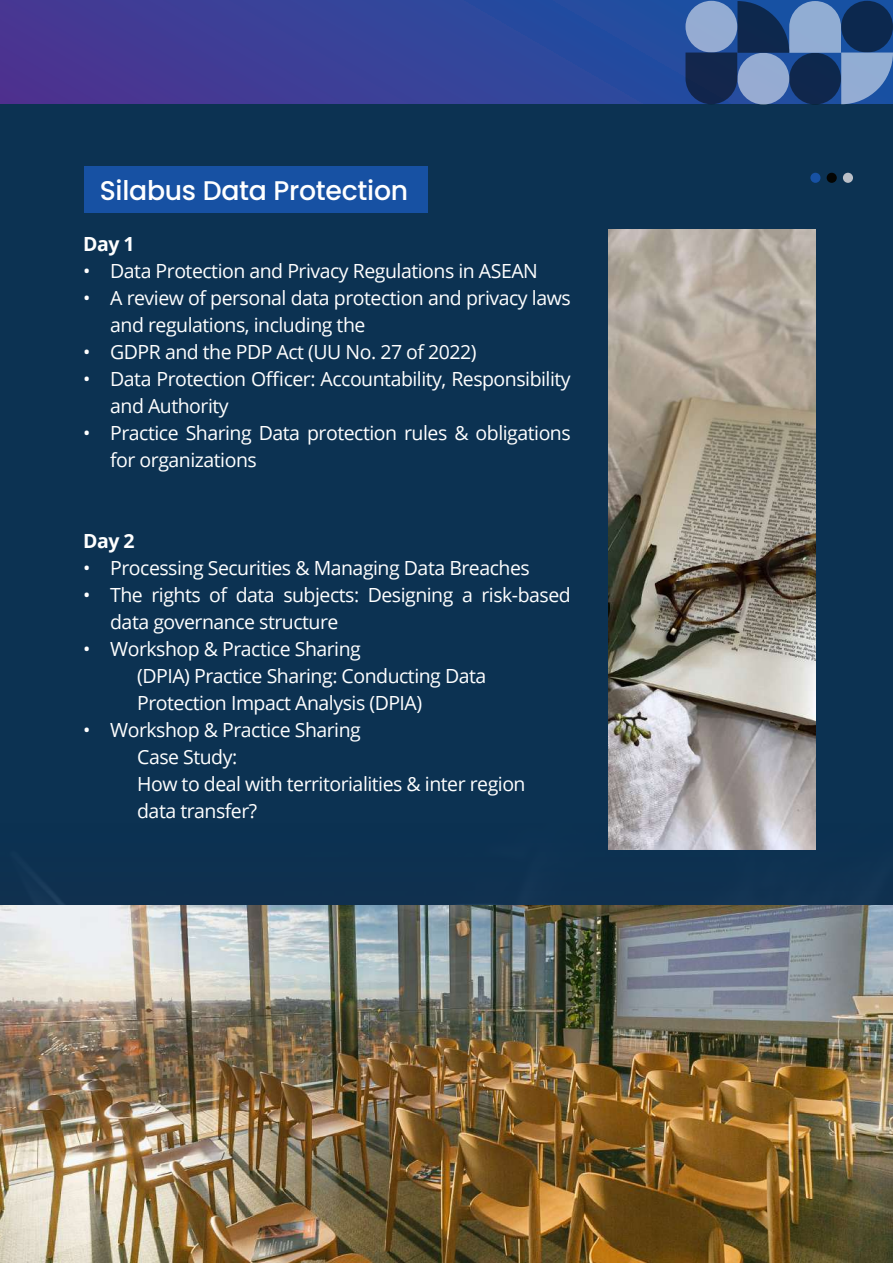
<style>
.page{position:relative;width:893px;height:1263px;background:#fff}
.page>*{position:absolute;margin:0;border:0;box-sizing:border-box;transform-origin:0 0}
.t1{font:500 27px "Poppins";letter-spacing:-.01em;color:#fff}
.t2{font:19.5px/27px "Open Sans";letter-spacing:-.025em;color:#fff}
.t3{font:700 19.5px "Open Sans";letter-spacing:-.025em;color:#fff}
</style>
<div class="page">
<div style="left:0;top:0;width:893px;height:1242px;background:#0c3252"></div>
<svg style="left:0;top:0;width:893px;height:104px;background:#374198"></svg>
<svg style="left:685px;top:1px;width:208px;height:103px"></svg>
<div style="left:84px;top:167px;width:344px;height:46px;background:#1751a3"></div>
<div style="left:843px;top:173px;width:10px;height:10px;background:#bbc0c8;border-radius:50%"></div>
<div style="left:827px;top:173px;width:10px;height:10px;background:#040503;border-radius:50%"></div>
<div style="left:810px;top:173px;width:10px;height:10px;background:#1751a3;border-radius:50%"></div>
<img style="left:608px;top:230px;width:207px;height:619px">
<img style="left:0;top:906px;width:893px;height:357px">
<h1 class="t1" style="left:100px;top:175px;width:310px">Silabus Data Protection</h1>
<p class="t3" style="left:83px;top:230px;width:53px">Day 1</p>
<p class="t2" style="left:83px;top:256px;width:456px">• Data Protection and Privacy Regulations in ASEAN</p>
<p class="t2" style="left:110px;top:283px;width:462px;text-indent:-27px">• A review of personal data protection and privacy laws and regulations, including the</p>
<p class="t2" style="left:83px;top:337px;width:395px">• GDPR and the PDP Act (UU No. 27 of 2022)</p>
<p class="t2" style="left:110px;top:364px;width:462px;text-indent:-27px">• Data Protection Officer: Accountability, Responsibility and Authority</p>
<p class="t2" style="left:110px;top:418px;width:462px;text-indent:-27px">• Practice Sharing Data protection rules &amp; obligations for organizations</p>
<p class="t3" style="left:83px;top:527px;width:53px">Day 2</p>
<p class="t2" style="left:83px;top:554px;width:448px">• Processing Securities &amp; Managing Data Breaches</p>
<p class="t2" style="left:110px;top:581px;width:462px;text-indent:-27px">• The rights of data subjects: Designing a risk-based data governance structure</p>
<p class="t2" style="left:137px;top:635px;width:351px;text-indent:-54px">• Workshop &amp; Practice Sharing<br>(DPIA) Practice Sharing: Conducting Data<br>Protection Impact Analysis (DPIA)</p>
<p class="t2" style="left:137px;top:716px;width:390px;text-indent:-54px">• Workshop &amp; Practice Sharing<br>Case Study:<br>How to deal with territorialities &amp; inter region data transfer?</p>
</div>
